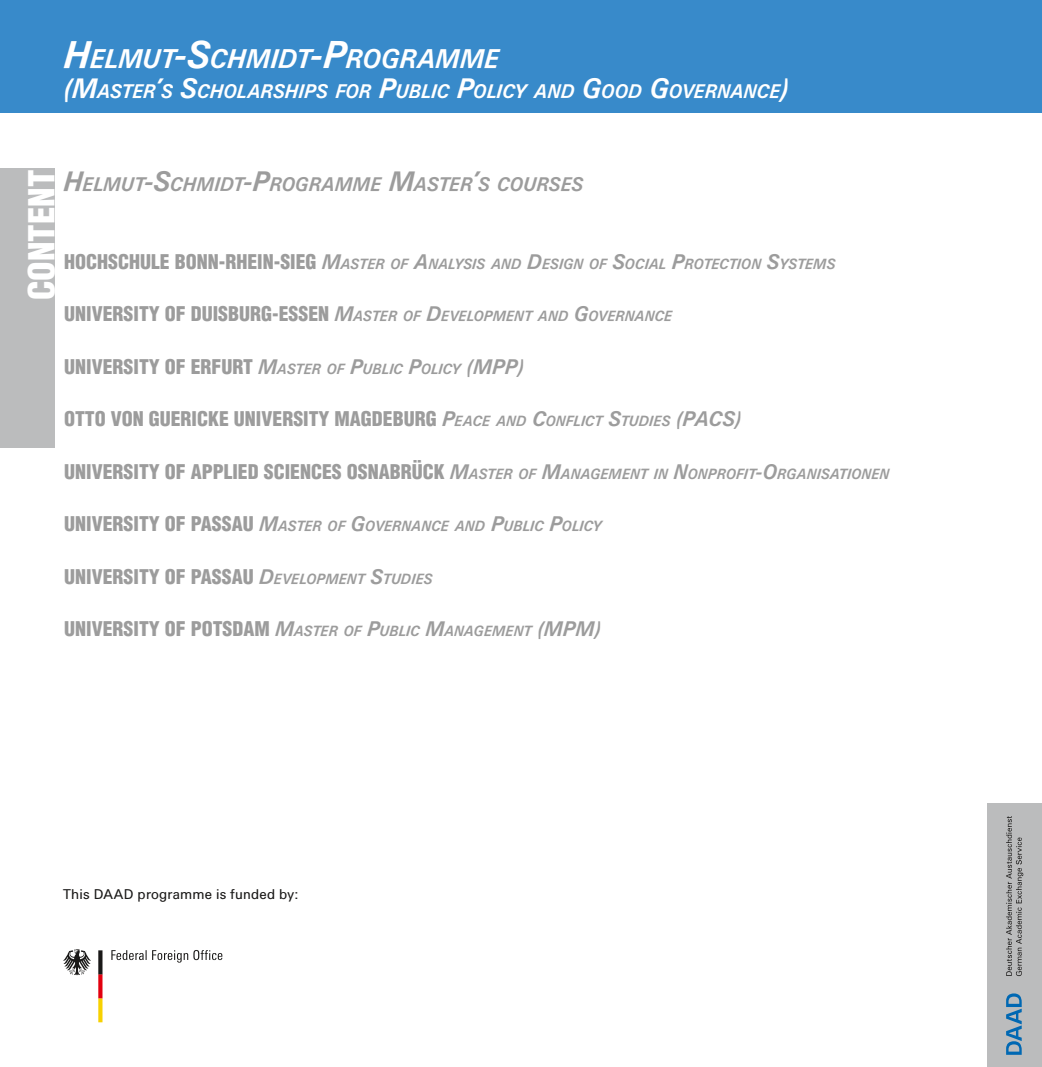
<style>
.page{position:relative;width:1042px;height:1067px;background:#fff}
.page>*{position:absolute;margin:0;border:0;box-sizing:border-box;transform-origin:0 0}
.t1{font:900 condensed 35px "Helvetica LT Std";color:#fff}
.t2{font:italic 700 26.95px "Univers BQ";color:#fff;scale:.92 1}
.t3{font:900 condensed 19.78px "Helvetica LT Std";color:#9c9c9c}
.t4{font:italic 700 19.6px "Univers BQ";color:#fff;scale:.92 1}
.t5{font:italic 700 19.6px "Univers BQ";color:#9c9c9c;scale:.92 1}
.t6{font:italic 700 14.7px "Univers BQ";color:#9c9c9c;scale:.92 1}
.t7{font:14px "Univers BQ";letter-spacing:.01em;color:#1a1918}
.s1{font-size:38.5px}
.s2{font-size:28px}
.s3{font-family:"Helvetica LT Std";font-weight:900;font-style:normal;font-stretch:condensed;font-size:19.78px}
.s4{font-size:21px}
.s5{font-family:"Univers BQ";font-weight:700;font-style:italic;font-stretch:normal;font-size:21px}
.s6{font-family:"Univers BQ";font-weight:700;font-style:italic;font-stretch:normal;font-size:14.7px}
</style>
<div class="page">
<div style="left:987px;top:804px;width:55px;height:263px;background:#bbbcbd"></div>
<svg style="left:1006px;top:816px;width:17px;height:160px"></svg>
<svg style="left:1006px;top:993px;width:15px;height:61px"></svg>
<div style="left:0;top:168px;width:55px;height:279px;background:#bbbcbd"></div>
<div style="left:0;top:0;width:1042px;height:112px;background:#388aca"></div>
<svg style="left:63px;top:949px;width:28px;height:26px"></svg>
<svg style="left:98px;top:950px;width:4px;height:72px"></svg>
<svg style="left:111px;top:950px;width:111px;height:12px"></svg>
<h2 class="t2" style="left:63px;top:44px;width:475px"><span class="s1">H</span>ELMUT<span class="s1">-S</span>CHMIDT<span class="s1">-P</span>ROGRAMME</h2>
<h3 class="t4" style="left:63px;top:80px;width:790px"><span class="s2">(M</span>ASTER<span class="s2">’</span>S <span class="s2">S</span>CHOLARSHIPS FOR <span class="s2">P</span>UBLIC <span class="s2">P</span>OLICY AND <span class="s2">G</span>OOD <span class="s2">G</span>OVERNANCE<span class="s2">)</span></h3>
<h1 class="t1" style="left:20px;top:300px;width:132px;rotate:-90deg">CONTENT</h1>
<h3 class="t5" style="left:63px;top:173px;width:566px"><span class="s2">H</span>ELMUT<span class="s2">-S</span>CHMIDT<span class="s2">-P</span>ROGRAMME <span class="s2">M</span>ASTER<span class="s2">’</span>S COURSES</h3>
<p class="t6" style="left:64px;top:255px;width:839px"><span class="s3">HOCHSCHULE BONN-RHEIN-SIEG</span> <span class="s4">M</span>ASTER OF <span class="s4">A</span>NALYSIS AND <span class="s4">D</span>ESIGN OF <span class="s4">S</span>OCIAL <span class="s4">P</span>ROTECTION <span class="s4">S</span>YSTEMS</p>
<p class="t6" style="left:64px;top:308px;width:662px"><span class="s3">UNIVERSITY OF DUISBURG-ESSEN</span> <span class="s4">M</span>ASTER OF <span class="s4">D</span>EVELOPMENT AND <span class="s4">-G</span>OVERNANCE</p>
<h3 class="t3" style="left:64px;top:354px;width:461px">UNIVERSITY OF ERFURT <span class="s5">M</span><span class="s6">ASTER OF</span> <span class="s5">P</span><span class="s6">UBLIC</span> <span class="s5">P</span><span class="s6">OLICY</span> <span class="s5">(MPP)</span></h3>
<h3 class="t3" style="left:64px;top:406px;width:678px">OTTO VON GUERICKE UNIVERSITY MAGDEBURG <span class="s5">P</span><span class="s6">EACE AND</span> <span class="s5">C</span><span class="s6">ONFLICT</span> <span class="s5">S</span><span class="s6">TUDIES</span> <span class="s5">(PACS)</span></h3>
<p class="t6" style="left:64px;top:465px;width:898px"><span class="s3">UNIVERSITY OF APPLIED SCIENCES OSNABRÜCK</span> <span class="s4">M</span>ASTER OF <span class="s4">M</span>ANAGEMENT IN <span class="s4">-N</span>ONPROFIT<span class="s4">-O</span>RGANISATIONEN</p>
<p class="t6" style="left:64px;top:518px;width:585px"><span class="s3">UNIVERSITY OF PASSAU</span> <span class="s4">M</span>ASTER OF <span class="s4">G</span>OVERNANCE AND <span class="s4">P</span>UBLIC <span class="s4">P</span>OLICY</p>
<h3 class="t3" style="left:64px;top:564px;width:369px">UNIVERSITY OF PASSAU <span class="s5">D</span><span class="s6">EVELOPMENT</span> <span class="s5">S</span><span class="s6">TUDIES</span></h3>
<p class="t6" style="left:64px;top:623px;width:584px"><span class="s3">UNIVERSITY OF POTSDAM</span> <span class="s4">M</span>ASTER OF <span class="s4">P</span>UBLIC <span class="s4">M</span>ANAGEMENT <span class="s4">(MPM)</span></p>
<p class="t7" style="left:63px;top:886px;width:237px">This DAAD programme is funded by:</p>
</div>
